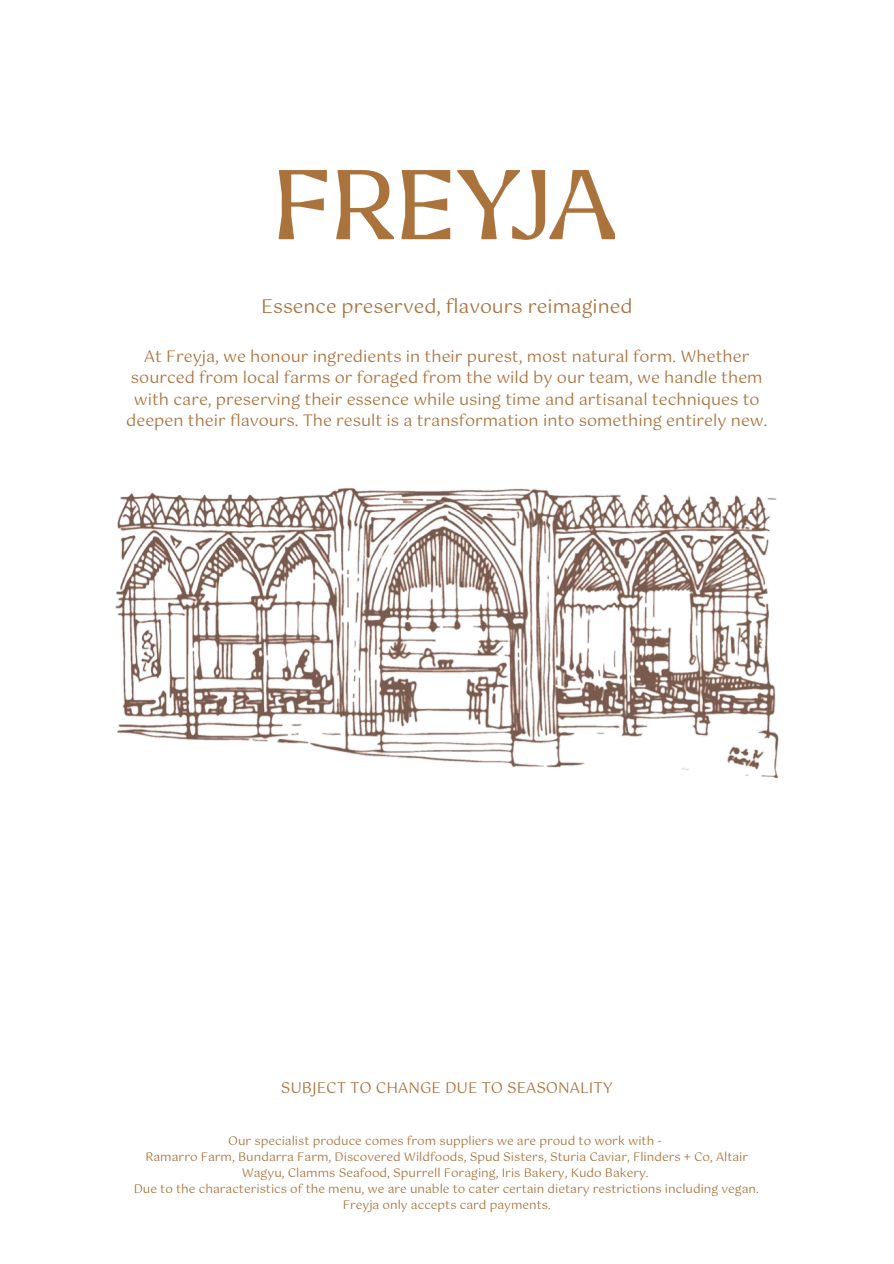
<style>
.page{position:relative;width:894px;height:1264px;background:#fff}
.page>*{position:absolute;margin:0;border:0;box-sizing:border-box;transform-origin:0 0}
.t1{font:19.05px "Gotu";color:#ab733f}
.t2{font:16.05px/21.3px "Gotu";color:#ab733f;text-align:center}
.t3{font:15px "Gotu";color:#ab733f}
.t4{font:12px/16px "Gotu";color:#ab733f;text-align:center}
</style>
<div class="page">
<img style="left:279px;top:170px;width:335px;height:70px">
<img style="left:115px;top:488px;width:664px;height:291px">
<h2 class="t1" style="left:261px;top:295px;width:373px">Essence preserved, flavours reimagined</h2>
<p class="t2" style="left:126px;top:346px;width:642px">At Freyja, we honour ingredients in their purest, most natural form. Whether sourced from local farms or foraged from the wild by our team, we handle them with care, preserving their essence while using time and artisanal techniques to deepen their flavours. The result is a transformation into something entirely new.</p>
<p class="t3" style="left:281px;top:1079px;width:333px">SUBJECT TO CHANGE DUE TO SEASONALITY</p>
<p class="t4" style="left:228px;top:1132px;width:435px">Our specialist produce comes from suppliers we are proud to work with -</p>
<h1 class="t4" style="left:145px;top:1148px;width:604px">Ramarro Farm, Bundarra Farm, Discovered Wildfoods, Spud Sisters, Sturia Caviar, Flinders + Co, Altair<br>Wagyu, Clamms Seafood, Spurrell Foraging, Iris Bakery, Kudo Bakery.</h1>
<h3 class="t4" style="left:134px;top:1180px;width:626px">Due to the characteristics of the menu, we are unable to cater certain dietary restrictions including vegan.</h3>
<p class="t4" style="left:342px;top:1196px;width:209px">Freyja only accepts card payments.</p>
</div>
